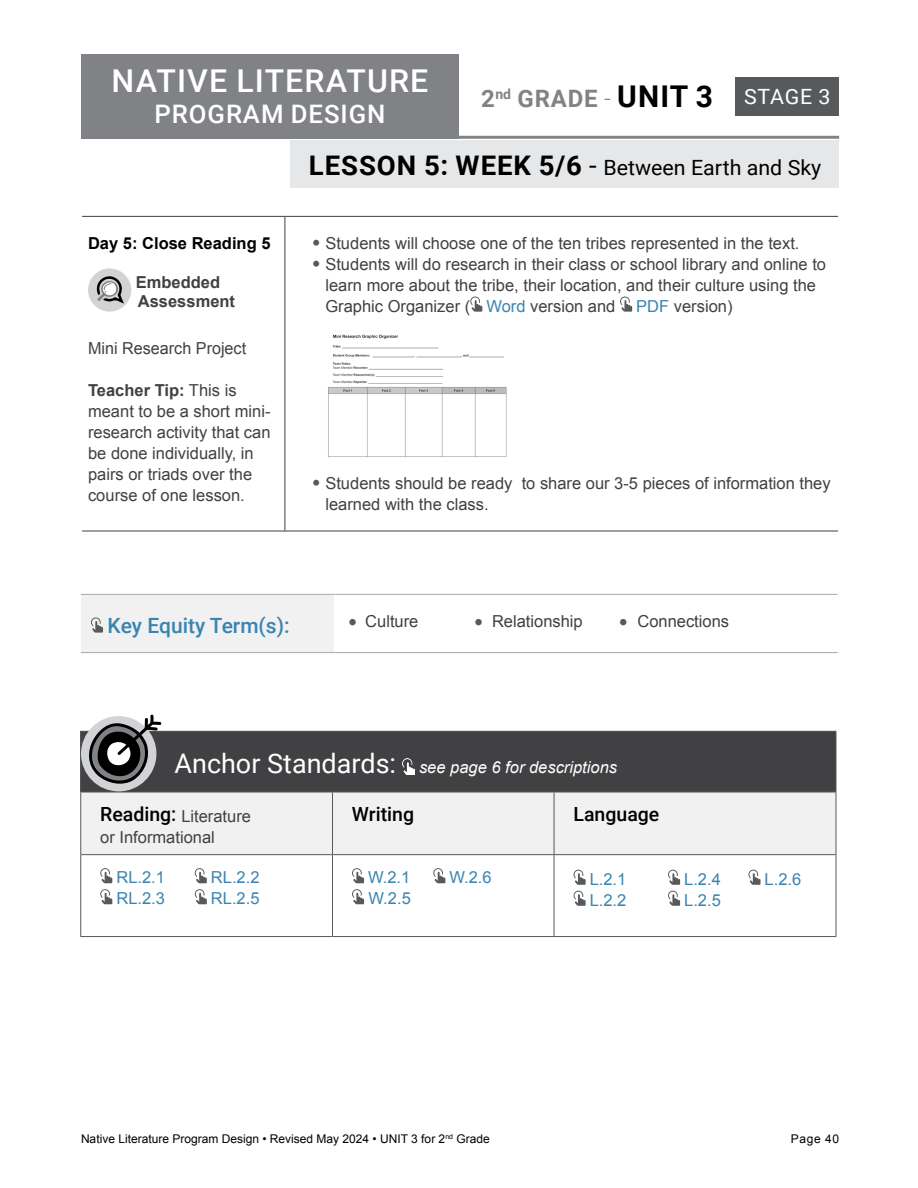
<style>
.page{position:relative;width:918px;height:1188px;background:#fff}
.page>*{position:absolute;margin:0;border:0;box-sizing:border-box;transform-origin:0 0}
.t1{font:500 31.5px "Roboto";letter-spacing:.035em;color:#fff}
.t2{font:500 25.5px "Roboto";letter-spacing:.035em;color:#fff}
.t3{font:700 24px "Roboto";letter-spacing:.035em;color:#808285}
.t4{font:21px "Roboto";color:#000}
.t5{font:500 21px "Roboto";color:#3984b1}
.t6{font:500 19.5px "Roboto";color:#000}
.t7{font:16.5px/21px "Arial";color:#414042}
.t8{font:16.5px "Arial";color:#3984b1}
.t9{font:italic 16.5px "Arial";color:#fff}
.t10{font:700 16.5px "Arial";color:#000}
.t11{font:700 16.5px/19.5px "Arial";color:#414042}
.t12{font:12px "Arial";color:#000}
.s1{font-weight:300}
.s2{font-size:30px;color:#000}
.s3{font-weight:400;font-size:21px;color:#fff}
.s4{font-weight:700}
.s5{font-weight:700;font-size:27px}
.s6{font-size:27px}
.s7{font-weight:900;font-size:18px;color:#58595b}
.s8{color:#3984b1}
.s9{font-weight:900;font-size:19.5px;color:#58595b}
.s10{font-family:"Roboto";font-style:normal;font-size:27px}
.s11{font-family:"Roboto";font-weight:500;font-size:19.5px;color:#000}
</style>
<div class="page">
<div style="left:81px;top:54px;width:378px;height:85px;background:#808285"></div>
<hr style="left:81px;top:136px;width:758px;height:3px;background:#808285">
<div style="left:735px;top:77px;width:104px;height:39px;background:#58595b"></div>
<div style="left:291px;top:140px;width:548px;height:47px;background:#e6e7e8"></div>
<hr style="left:82px;top:216px;width:203px;height:1px;background:#414042">
<hr style="left:285px;top:216px;width:553px;height:1px;background:#414042">
<hr style="left:82px;top:531px;width:203px;height:1px;background:#414042">
<hr style="left:285px;top:531px;width:553px;height:1px;background:#414042">
<hr style="left:285px;top:217px;width:1px;height:314px;background:#414042">
<div style="left:88px;top:268px;width:43px;height:44px;background:#d1d3d4;border-radius:50%"></div>
<svg style="left:96px;top:276px;width:28px;height:28px"></svg>
<svg style="left:470px;top:297px;width:12px;height:15px"></svg>
<svg style="left:620px;top:297px;width:12px;height:15px"></svg>
<img style="left:328px;top:334px;width:179px;height:123px">
<div style="left:81px;top:594px;width:253px;height:59px;background:#f1f1f2"></div>
<hr style="left:81px;top:594px;width:253px;height:1px;background:#a7a9ac">
<hr style="left:334px;top:594px;width:504px;height:1px;background:#a7a9ac">
<hr style="left:81px;top:652px;width:253px;height:1px;background:#a7a9ac">
<hr style="left:334px;top:652px;width:504px;height:1px;background:#a7a9ac">
<svg style="left:91px;top:617px;width:12px;height:16px"></svg>
<div style="left:81px;top:731px;width:755px;height:61px;background:#414042"></div>
<div style="left:81px;top:793px;width:755px;height:61px;background:#f1f1f2"></div>
<hr style="left:80px;top:731px;width:252px;height:1px;background:#58595b">
<hr style="left:80px;top:732px;width:1px;height:60px;background:#58595b">
<hr style="left:332px;top:731px;width:222px;height:1px;background:#58595b">
<hr style="left:554px;top:731px;width:282px;height:1px;background:#58595b">
<hr style="left:836px;top:732px;width:1px;height:60px;background:#58595b">
<hr style="left:80px;top:792px;width:252px;height:1px;background:#58595b">
<hr style="left:80px;top:792px;width:1px;height:62px;background:#58595b">
<hr style="left:332px;top:792px;width:222px;height:1px;background:#58595b">
<hr style="left:332px;top:792px;width:1px;height:62px;background:#58595b">
<hr style="left:554px;top:792px;width:282px;height:1px;background:#58595b">
<hr style="left:554px;top:792px;width:1px;height:62px;background:#58595b">
<hr style="left:836px;top:792px;width:1px;height:62px;background:#58595b">
<hr style="left:80px;top:854px;width:252px;height:1px;background:#58595b">
<hr style="left:80px;top:855px;width:1px;height:81px;background:#58595b">
<hr style="left:332px;top:854px;width:222px;height:1px;background:#58595b">
<hr style="left:332px;top:855px;width:1px;height:81px;background:#58595b">
<hr style="left:554px;top:854px;width:282px;height:1px;background:#58595b">
<hr style="left:554px;top:855px;width:1px;height:81px;background:#58595b">
<hr style="left:836px;top:855px;width:1px;height:81px;background:#58595b">
<hr style="left:80px;top:936px;width:252px;height:1px;background:#58595b">
<hr style="left:332px;top:936px;width:222px;height:1px;background:#58595b">
<hr style="left:554px;top:936px;width:282px;height:1px;background:#58595b">
<img style="left:403px;top:759px;width:12px;height:15px">
<svg style="left:100px;top:868px;width:12px;height:15px"></svg>
<svg style="left:195px;top:868px;width:12px;height:15px"></svg>
<svg style="left:100px;top:889px;width:12px;height:15px"></svg>
<svg style="left:195px;top:889px;width:12px;height:15px"></svg>
<svg style="left:352px;top:868px;width:12px;height:15px"></svg>
<svg style="left:433px;top:868px;width:12px;height:15px"></svg>
<svg style="left:352px;top:889px;width:12px;height:15px"></svg>
<svg style="left:574px;top:870px;width:12px;height:15px"></svg>
<svg style="left:668px;top:870px;width:12px;height:15px"></svg>
<svg style="left:748px;top:870px;width:13px;height:15px"></svg>
<svg style="left:574px;top:891px;width:12px;height:15px"></svg>
<svg style="left:668px;top:891px;width:12px;height:15px"></svg>
<div style="left:81px;top:716px;width:75px;height:75px;background:#d1d3d4;border-radius:50%"></div>
<svg style="left:87px;top:714px;width:75px;height:73px"></svg>
<h1 class="t1" style="left:112px;top:59px;width:318px">NATIVE LITERATURE</h1>
<h2 class="t2" style="left:155px;top:96px;width:232px">PROGRAM DESIGN</h2>
<h3 class="t3" style="left:481px;top:82px;width:351px">2<sup>nd</sup> GRADE <span class="s1">-</span> <span class="s2">UNIT 3</span> <span class="s3">STAGE 3</span></h3>
<p class="t10" style="left:88px;top:232px;width:184px">Day 5: Close Reading 5</p>
<p class="t11" style="left:136px;top:273px;width:101px">Embedded<br>Assessment</p>
<p class="t7" style="left:88px;top:338px;width:160px">Mini Research Project</p>
<p class="t7" style="left:88px;top:380px;width:184px"><span class="s4">Teacher Tip:</span> This is meant to be a short mini&shy;research activity that can be done individually, in pairs or triads over the course of one lesson.</p>
<p class="t4" style="left:309px;top:153px;width:514px"><span class="s5">LESSON 5: WEEK 5/6</span> <span class="s6">-</span> Between Earth and Sky</p>
<p class="t7" style="left:312px;top:233px;width:489px"><span class="s7">•</span> Students will choose one of the ten tribes represented in the text.</p>
<p class="t7" style="left:325px;top:254px;width:502px;text-indent:-14px"><span class="s7">•</span> Students will do research in their class or school library and online to learn more about the tribe, their location, and their culture using the<br>Graphic Organizer ( <span class="s8">Word</span> version and</p>
<p class="t7" style="left:636px;top:296px;width:98px"><span class="s8">PDF</span> version)</p>
<p class="t7" style="left:325px;top:473px;width:507px;text-indent:-14px"><span class="s7">•</span> Students should be ready to share our 3-5 pieces of information they learned with the class.</p>
<p class="t5" style="left:107px;top:610px;width:184px">Key Equity Term(s):</p>
<p class="t7" style="left:348px;top:611px;width:72px"><span class="s9">•</span> Culture</p>
<p class="t7" style="left:474px;top:611px;width:110px"><span class="s9">•</span> Relationship</p>
<p class="t7" style="left:619px;top:611px;width:112px"><span class="s9">•</span> Connections</p>
<p class="t9" style="left:174px;top:756px;width:444px"><span class="s10">Anchor Standards:</span> see page 6 for descriptions</p>
<p class="t7" style="left:100px;top:806px;width:152px"><span class="s11">Reading:</span> Literature or Informational</p>
<p class="t6" style="left:352px;top:800px;width:64px">Writing</p>
<p class="t6" style="left:574px;top:800px;width:87px">Language</p>
<p class="t8" style="left:116px;top:867px;width:50px">RL.2.1</p>
<p class="t8" style="left:211px;top:867px;width:50px">RL.2.2</p>
<p class="t8" style="left:116px;top:888px;width:50px">RL.2.3</p>
<p class="t8" style="left:211px;top:888px;width:50px">RL.2.5</p>
<p class="t8" style="left:368px;top:867px;width:44px">W.2.1</p>
<p class="t8" style="left:449px;top:867px;width:44px">W.2.6</p>
<p class="t8" style="left:369px;top:888px;width:44px">W.2.5</p>
<p class="t8" style="left:590px;top:868px;width:38px">L.2.1</p>
<p class="t8" style="left:684px;top:868px;width:38px">L.2.4</p>
<p class="t8" style="left:765px;top:868px;width:38px">L.2.6</p>
<p class="t8" style="left:590px;top:889px;width:38px">L.2.2</p>
<p class="t8" style="left:684px;top:889px;width:38px">L.2.5</p>
<p class="t12" style="left:81px;top:1131px;width:410px">Native Literature Program Design • Revised May 2024 • UNIT 3 for 2<sup>nd</sup> Grade</p>
<p class="t12" style="left:791px;top:1131px;width:50px">Page 40</p>
</div>
